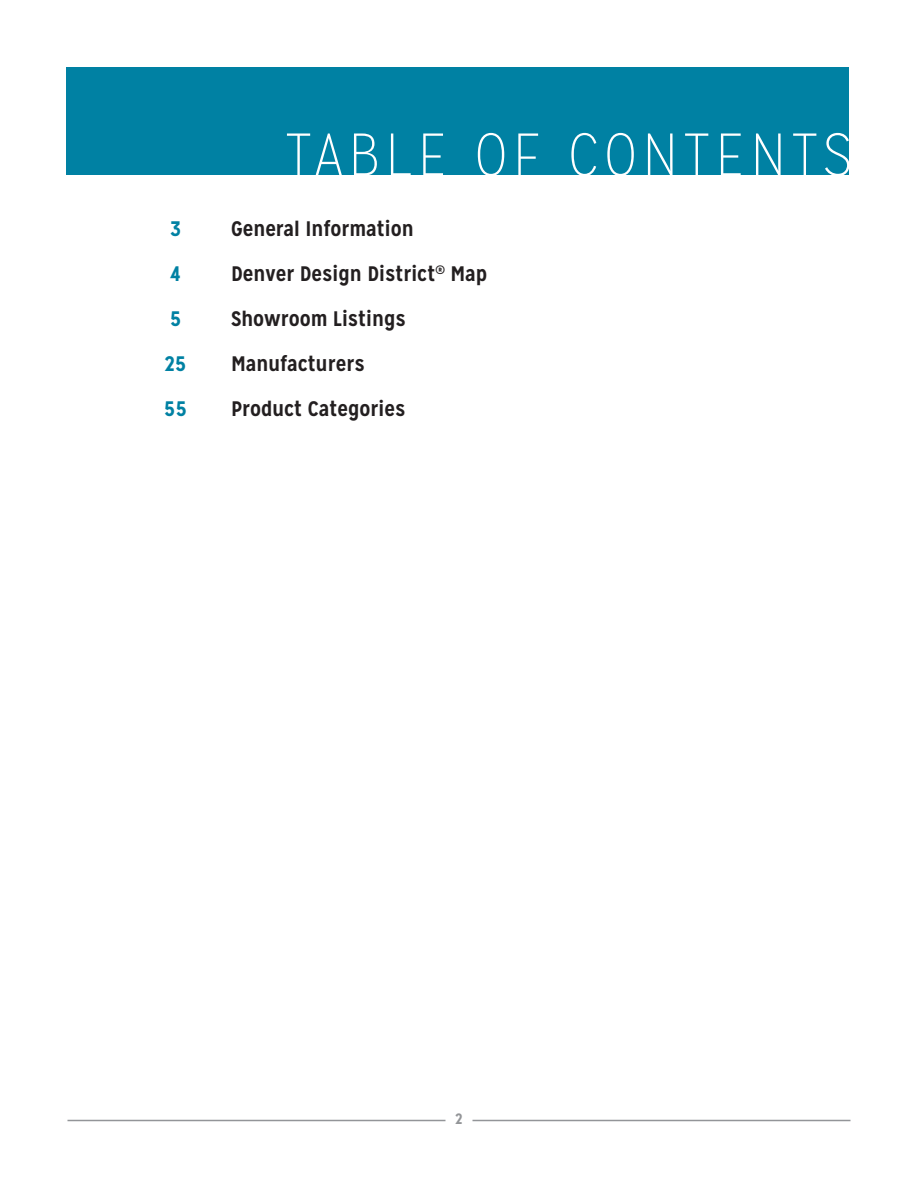
<style>
.page{position:relative;width:918px;height:1188px;background:#fff}
.page>*{position:absolute;margin:0;border:0;box-sizing:border-box;transform-origin:0 0}
.t1{font:100 60px "Mission Gothic";letter-spacing:.1em;color:#fff}
.t2{font:700 21px "Mission Gothic";color:#231f20}
.t3{font:700 21px "Mission Gothic";color:#0081a3}
.t4{font:700 15px "Mission Gothic";color:#939598}
</style>
<div class="page">
<hr style="left:68px;top:1120px;width:378px;height:1px;background:#939598">
<hr style="left:472px;top:1120px;width:378px;height:1px;background:#939598">
<div style="left:66px;top:68px;width:783px;height:108px;background:#0081a3"></div>
<p class="t1" style="left:285px;top:120px;width:568px">TABLE OF CONTENTS</p>
<p class="t3" style="left:170px;top:215px;width:12px">3</p>
<p class="t2" style="left:231px;top:215px;width:184px">General Information</p>
<p class="t3" style="left:170px;top:260px;width:12px">4</p>
<p class="t2" style="left:231px;top:260px;width:258px">Denver Design District<sup>®</sup> Map</p>
<p class="t3" style="left:170px;top:305px;width:13px">5</p>
<p class="t2" style="left:231px;top:305px;width:177px">Showroom Listings</p>
<p class="t3" style="left:164px;top:350px;width:24px">25</p>
<p class="t2" style="left:231px;top:350px;width:135px">Manufacturers</p>
<p class="t3" style="left:164px;top:395px;width:25px">55</p>
<p class="t2" style="left:231px;top:395px;width:176px">Product Categories</p>
<p class="t4" style="left:455px;top:1110px;width:9px">2</p>
</div>
